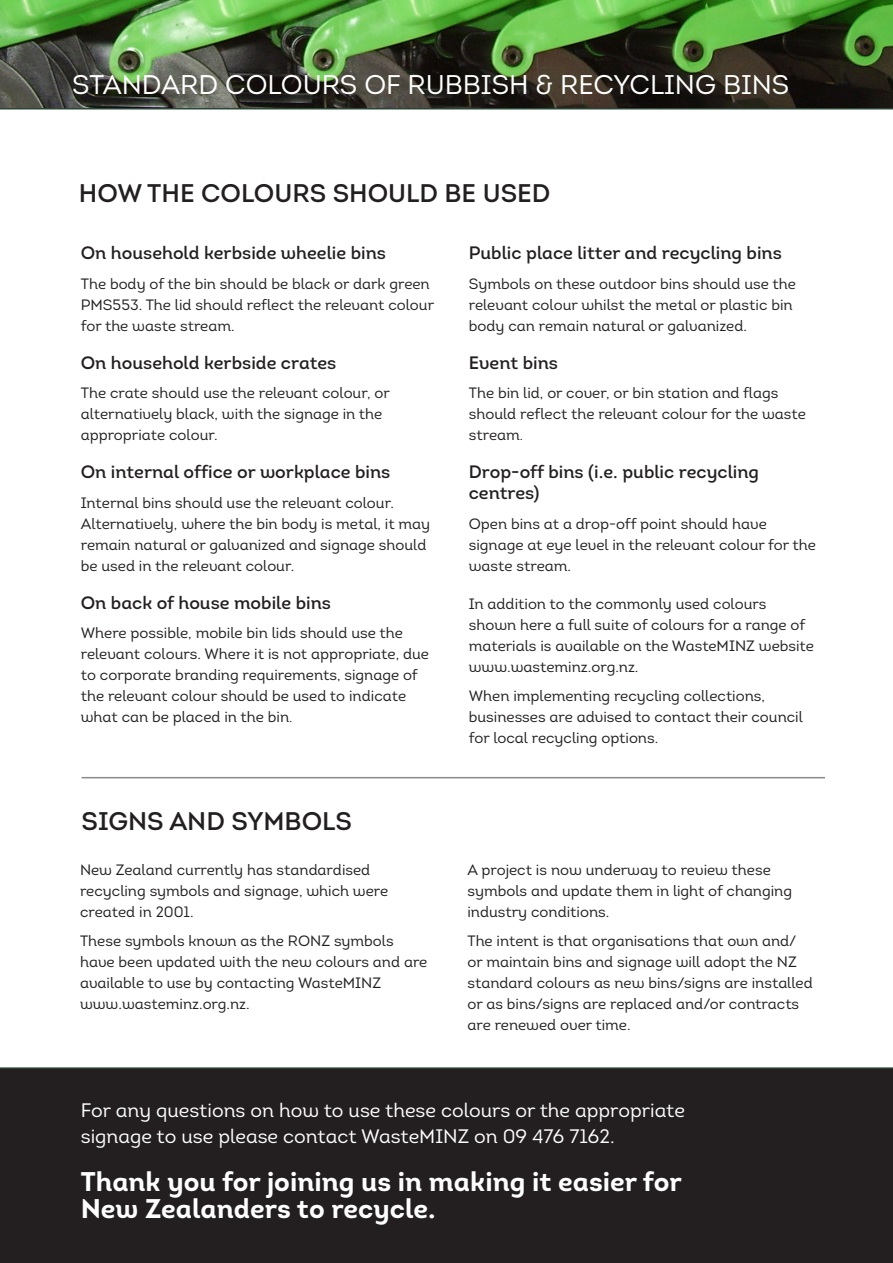
<style>
.page{position:relative;width:893px;height:1263px;background:#fff}
.page>*{position:absolute;margin:0;border:0;box-sizing:border-box;transform-origin:0 0}
.t1{font:27px/27px "Intro Bold Alt";color:#fff}
.t2{font:27px "Intro Regular Caps";color:#fff}
.t3{font:25.5px "Intro Semi Bold Caps";color:#231f20}
.t4{font:19.5px/25.5px "Intro Regular Alt";color:#fff}
.t5{font:18px/21px "Intro Semi Bold Alt";color:#231f20}
.t6{font:15px/21px "Intro Regular Alt";color:#231f20}
.s1{font-size:13.5px}
</style>
<div class="page">
<div style="left:0;top:1067px;width:893px;height:196px;background:#231f20"></div>
<img style="left:0;top:0;width:893px;height:109px">
<hr style="left:82px;top:777px;width:743px;height:1px;background:#8a8b8d">
<h1 class="t2" style="left:72px;top:68px;width:719px">STANDARD COLOURS OF RUBBISH &amp; RECYCLING BINS</h1>
<h2 class="t3" style="left:79px;top:177px;width:473px">HOW THE COLOURS SHOULD BE USED</h2>
<p class="t5" style="left:81px;top:242px;width:307px">On household kerbside wheelie bins</p>
<p class="t6" style="left:81px;top:273px;width:355px">The body of the bin should be black or dark green<br>PMS553. The lid should reflect the relevant colour for the waste stream.</p>
<p class="t5" style="left:81px;top:352px;width:257px">On household kerbside crates</p>
<p class="t6" style="left:81px;top:382px;width:311px">The crate should use the relevant colour, or alternatively black, with the signage in the appropriate colour.</p>
<p class="t5" style="left:81px;top:461px;width:311px">On internal office or workplace bins</p>
<p class="t6" style="left:81px;top:492px;width:351px">Internal bins should use the relevant colour.<br>Alternatively, where the bin body is metal, it may remain natural or galvanized and signage should be used in the relevant colour.</p>
<p class="t5" style="left:81px;top:592px;width:252px">On back of house mobile bins</p>
<p class="t6" style="left:81px;top:622px;width:350px">Where possible, mobile bin lids should use the relevant colours. Where it is not appropriate, due to corporate branding requirements, signage of the relevant colour should be used to indicate what can be placed in the bin<span class="s1">.</span></p>
<h2 class="t3" style="left:82px;top:805px;width:272px">SIGNS AND SYMBOLS</h2>
<p class="t6" style="left:80px;top:859px;width:310px">New Zealand currently has standardised recycling symbols and signage, which were created in 2001.</p>
<p class="t6" style="left:80px;top:930px;width:349px">These symbols known as the RONZ symbols have been updated with the new colours and are available to use by contacting WasteMINZ www.wasteminz.org.nz.</p>
<p class="t5" style="left:469px;top:242px;width:315px">Public place litter and recycling bins</p>
<p class="t6" style="left:469px;top:273px;width:328px">Symbols on these outdoor bins should use the relevant colour whilst the metal or plastic bin body can remain natural or galvanized.</p>
<p class="t5" style="left:469px;top:352px;width:91px">Event bins</p>
<p class="t6" style="left:469px;top:382px;width:339px">The bin lid, or cover, or bin station and flags should reflect the relevant colour for the waste stream<span class="s1">.</span></p>
<p class="t5" style="left:469px;top:461px;width:292px">Drop-off bins (i.e. public recycling centres)</p>
<p class="t6" style="left:469px;top:513px;width:348px">Open bins at a drop-off point should have signage at eye level in the relevant colour for the waste stream.</p>
<p class="t6" style="left:469px;top:593px;width:347px">In addition to the commonly used colours shown here a full suite of colours for a range of materials is available on the WasteMINZ website www.wasteminz.org.nz.</p>
<p class="t6" style="left:469px;top:685px;width:336px">When implementing recycling collections, businesses are advised to contact their council for local recycling options.</p>
<p class="t6" style="left:467px;top:859px;width:326px">A project is now underway to review these symbols and update them in light of changing industry conditions.</p>
<p class="t6" style="left:467px;top:930px;width:347px">The intent is that organisations that own and/ or maintain bins and signage will adopt the NZ standard colours as new bins/signs are installed or as bins/signs are replaced and/or contracts are renewed over time.</p>
<h3 class="t4" style="left:81px;top:1097px;width:606px">For any questions on how to use these colours or the appropriate signage to use please contact WasteMINZ on 09 476 7162.</h3>
<h1 class="t1" style="left:81px;top:1168px;width:603px">Thank you for joining us in making it easier for<br>New Zealanders to recycle.</h1>
</div>
